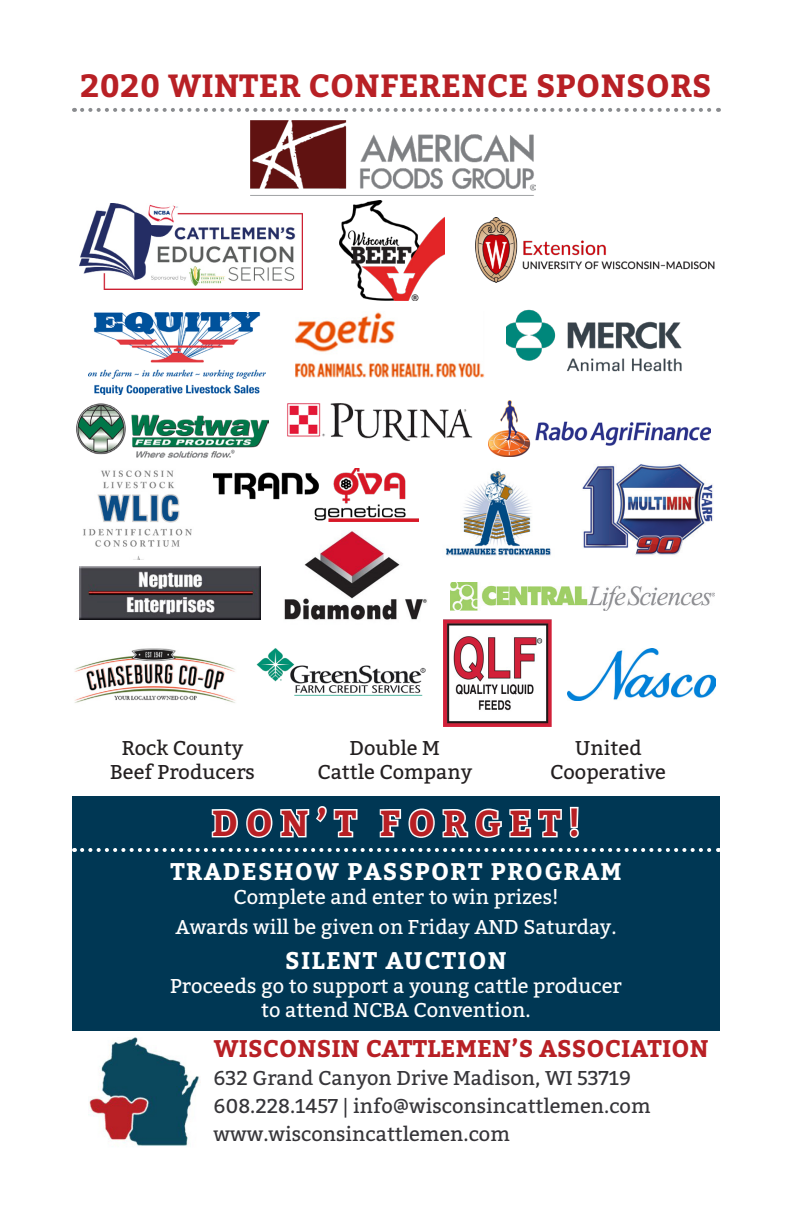
<style>
.page{position:relative;width:792px;height:1224px;background:#fff}
.page>*{position:absolute;margin:0;border:0;box-sizing:border-box;transform-origin:0 0}
.t1{font:700 36px "Bitter";letter-spacing:.21em;color:#b82025}
.t2{font:700 32px "Bitter";letter-spacing:.01em;color:#b82025}
.t3{font:700 24px "Bitter";letter-spacing:.06em;color:#fff}
.t4{font:700 24px "Bitter";letter-spacing:.01em;color:#b82025}
.t5{font:20px "Bitter";color:#fff}
.t6{font:20px "Bitter";color:#363539}
.t7{font:20px "Bitter";color:#231f20}
</style>
<div class="page">
<div style="left:72px;top:797px;width:648px;height:234px;background:#003754"></div>
<svg style="left:82px;top:108px;width:637px;height:4px"></svg>
<svg style="left:211px;top:809px;width:27px;height:29px"></svg>
<svg style="left:246px;top:806px;width:112px;height:32px"></svg>
<svg style="left:378px;top:596px;width:202px;height:242px"></svg>
<svg style="left:82px;top:848px;width:637px;height:4px"></svg>
<img style="left:250px;top:120px;width:286px;height:71px">
<img style="left:79px;top:203px;width:223px;height:87px">
<img style="left:451px;top:583px;width:263px;height:28px">
<img style="left:74px;top:648px;width:161px;height:55px">
<img style="left:284px;top:531px;width:144px;height:96px">
<img style="left:89px;top:312px;width:177px;height:82px">
<img style="left:582px;top:464px;width:131px;height:91px">
<img style="left:79px;top:566px;width:182px;height:53px">
<img style="left:287px;top:403px;width:186px;height:38px">
<img style="left:489px;top:400px;width:222px;height:56px">
<img style="left:214px;top:468px;width:205px;height:53px">
<img style="left:476px;top:217px;width:239px;height:66px">
<img style="left:340px;top:201px;width:105px;height:100px">
<img style="left:83px;top:470px;width:109px;height:90px">
<img style="left:296px;top:312px;width:188px;height:66px">
<img style="left:444px;top:619px;width:108px;height:107px">
<img style="left:77px;top:404px;width:192px;height:53px">
<img style="left:506px;top:309px;width:176px;height:63px">
<img style="left:445px;top:471px;width:106px;height:85px">
<img style="left:256px;top:643px;width:174px;height:66px">
<img style="left:89px;top:1038px;width:110px;height:109px">
<img style="left:568px;top:649px;width:147px;height:52px">
<p class="t2" style="left:80px;top:65px;width:633px">2020 WINTER CONFERENCE SPONSORS</p>
<p class="t7" style="left:122px;top:735px;width:123px">Rock County</p>
<p class="t7" style="left:110px;top:759px;width:146px">Beef Producers</p>
<p class="t7" style="left:350px;top:735px;width:92px">Double M</p>
<p class="t7" style="left:317px;top:759px;width:156px">Cattle Company</p>
<p class="t7" style="left:575px;top:735px;width:68px">United</p>
<p class="t7" style="left:550px;top:759px;width:117px">Cooperative</p>
<p class="t1" style="left:212px;top:800px;width:370px">DON’T FORGET!</p>
<p class="t3" style="left:170px;top:856px;width:453px">TRADESHOW PASSPORT PROGRAM</p>
<p class="t5" style="left:233px;top:884px;width:327px">Complete and enter to win prizes!</p>
<p class="t5" style="left:175px;top:914px;width:443px">Awards will be given on Friday AND Saturday.</p>
<p class="t3" style="left:285px;top:944px;width:223px">SILENT AUCTION</p>
<p class="t5" style="left:170px;top:973px;width:453px">Proceeds go to support a young cattle producer</p>
<p class="t5" style="left:261px;top:997px;width:271px">to attend NCBA Convention.</p>
<p class="t4" style="left:214px;top:1033px;width:497px">WISCONSIN CATTLEMEN’S ASSOCIATION</p>
<p class="t6" style="left:214px;top:1066px;width:419px">632 Grand Canyon Drive Madison, WI 53719</p>
<p class="t6" style="left:214px;top:1094px;width:439px">608.228.1457 | info@wisconsincattlemen.com</p>
<p class="t6" style="left:214px;top:1122px;width:298px">www.wisconsincattlemen.com</p>
</div>
